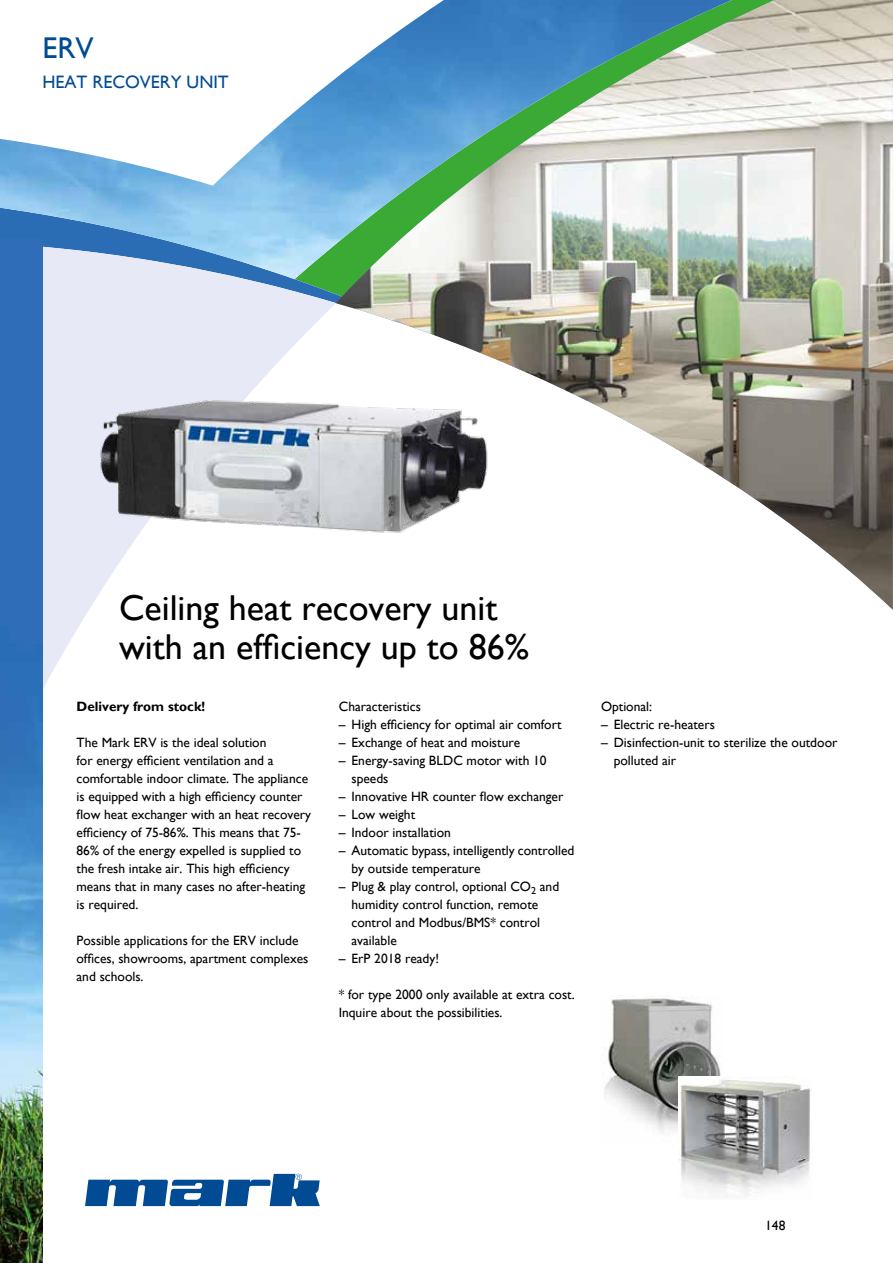
<style>
.page{position:relative;width:893px;height:1263px;background:#fff}
.page>*{position:absolute;margin:0;border:0;box-sizing:border-box;transform-origin:0 0}
.t1{font:36px/39px "Gill Sans";color:#000}
.t2{font:30px "Gill Sans";color:#004b93}
.t3{font:18px "Gill Sans";color:#004b93}
.t4{font:13.5px/18px "Gill Sans";color:#000}
.t5{font:700 13.5px "Gill Sans";color:#000}
</style>
<div class="page">
<svg style="left:85px;top:1174px;width:235px;height:32px"></svg>
<svg style="left:43px;top:279px;width:292px;height:409px;fill:#e7eaf6"></svg>
<img style="left:0;top:79px;width:335px;height:200px">
<img style="left:335px;top:0;width:558px;height:610px">
<img style="left:0;top:238px;width:43px;height:1025px">
<img style="left:91px;top:391px;width:404px;height:151px">
<img style="left:604px;top:996px;width:117px;height:137px">
<img style="left:679px;top:1076px;width:132px;height:121px">
<h2 class="t2" style="left:43px;top:31px;width:53px">ERV</h2>
<h3 class="t3" style="left:43px;top:72px;width:188px">HEAT RECOVERY UNIT</h3>
<h1 class="t1" style="left:119px;top:589px;width:412px">Ceiling heat recovery unit with an efficiency up to 86%</h1>
<p class="t5" style="left:77px;top:698px;width:130px">Delivery from stock!</p>
<p class="t4" style="left:77px;top:734px;width:236px">The Mark ERV is the ideal solution<br>for energy efficient ventilation and a comfortable indoor climate. The appliance is equipped with a high efficiency counter flow heat exchanger with an heat recovery efficiency of 75-86%. This means that 75- 86% of the energy expelled is supplied to the fresh intake air. This high efficiency means that in many cases no after-heating is required.</p>
<p class="t4" style="left:77px;top:932px;width:233px">Possible applications for the ERV include offices, showrooms, apartment complexes and schools.</p>
<p class="t4" style="left:339px;top:698px;width:84px">Characteristics</p>
<p class="t4" style="left:339px;top:716px;width:224px">– High efficiency for optimal air comfort</p>
<p class="t4" style="left:339px;top:734px;width:183px">– Exchange of heat and moisture</p>
<p class="t4" style="left:352px;top:752px;width:197px;text-indent:-13px">– Energy-saving BLDC motor with 10 speeds</p>
<p class="t4" style="left:339px;top:788px;width:226px">– Innovative HR counter flow exchanger</p>
<p class="t4" style="left:339px;top:806px;width:78px">– Low weight</p>
<p class="t4" style="left:339px;top:824px;width:114px">– Indoor installation</p>
<p class="t4" style="left:352px;top:842px;width:224px;text-indent:-13px">– Automatic bypass, intelligently controlled by outside temperature</p>
<p class="t4" style="left:351px;top:878px;width:209px;text-indent:-13px">– Plug &amp; play control, optional CO<sub>2</sub> and humidity control function, remote control and Modbus/BMS* control available</p>
<p class="t4" style="left:339px;top:950px;width:102px">– ErP 2018 ready!</p>
<p class="t4" style="left:339px;top:986px;width:237px">* for type 2000 only available at extra cost.<br>Inquire about the possibilities.</p>
<p class="t4" style="left:601px;top:698px;width:53px">Optional:</p>
<p class="t4" style="left:601px;top:716px;width:115px">– Electric re-heaters</p>
<p class="t4" style="left:614px;top:734px;width:225px;text-indent:-13px">– Disinfection-unit to sterilize the outdoor polluted air</p>
<p class="t4" style="left:765px;top:1216px;width:22px">148</p>
</div>
